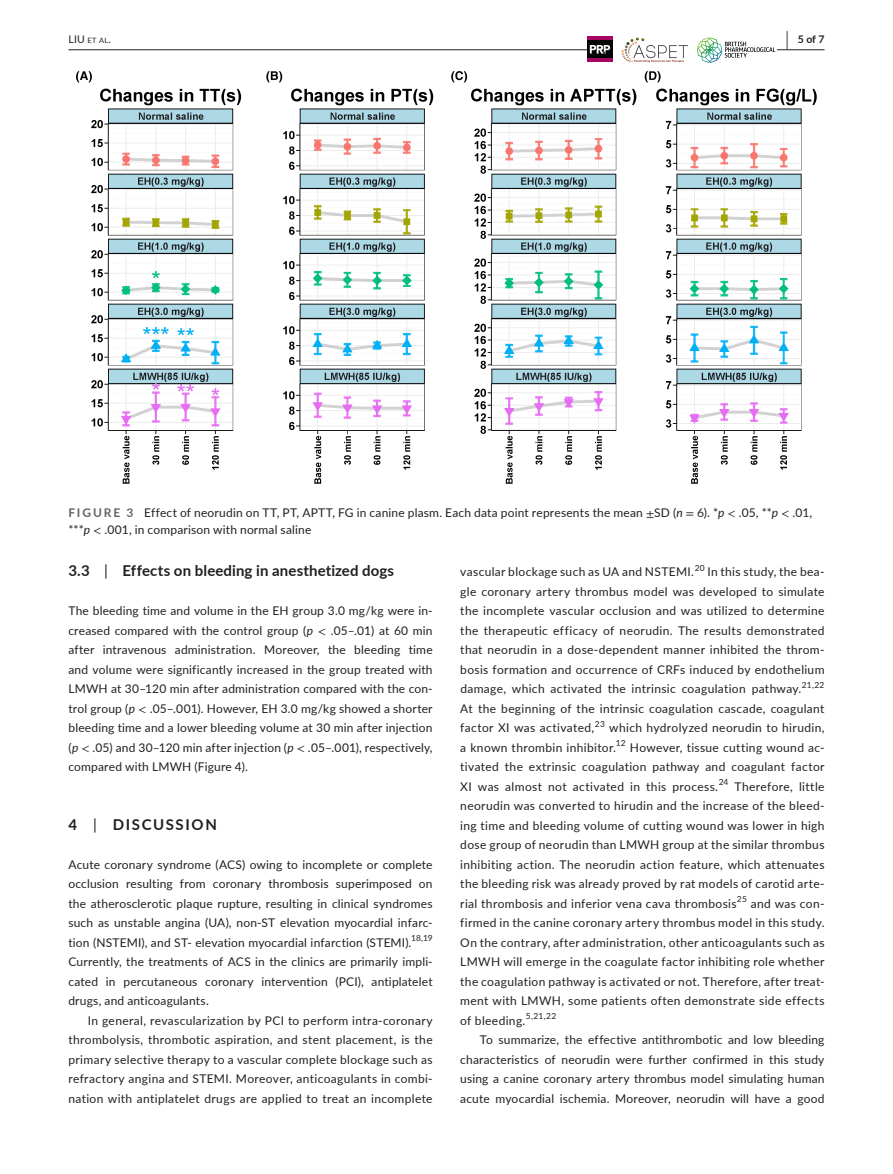
<style>
.page{position:relative;width:893px;height:1174px;background:#fff}
.page>*{position:absolute;margin:0;border:0;box-sizing:border-box;transform-origin:0 0}
.t1{font:700 15px "Lato";letter-spacing:.01em;color:#231f20}
.t2{font:700 15px "Lato";letter-spacing:.11em;color:#231f20}
.t3{font:12px/19.5px "Lato";letter-spacing:.025em;color:#231f20;text-align:justify}
.t4{font:10.5px "Lato";color:#231f20}
.t5{font:700 10.5px "Lato";color:#231f20}
.t6{font:8.4px "Lato";letter-spacing:.025em;color:#231f20}
.s1{font-size:7.35px}
.s2{font-size:19.5px}
.s3{font-weight:700;color:#636366}
.s4{font-family:"STIX"}
.s5{font-style:italic}
.s6{font-weight:400}
</style>
<div class="page">
<hr style="left:68px;top:49px;width:756px;height:1px;background:#231f20">
<div style="left:587px;top:36px;width:189px;height:27px;background:#fff"></div>
<div style="left:587px;top:37px;width:26px;height:25px;background:#070606"></div>
<hr style="left:587px;top:37px;width:26px;height:3px;background:#a60660">
<hr style="left:587px;top:59px;width:26px;height:3px;background:#a60660">
<svg style="left:590px;top:45px;width:20px;height:9px"></svg>
<svg style="left:621px;top:37px;width:67px;height:25px"></svg>
<svg style="left:697px;top:37px;width:78px;height:26px"></svg>
<img style="left:76px;top:71px;width:741px;height:413px">
<p class="t4" style="left:68px;top:31px;width:44px">LIU <span class="s1">et al</span>.</p>
<p class="t5" style="left:786px;top:31px;width:40px"><span class="s2">|</span> 5 of 7</p>
<p class="t3" style="left:68px;top:504px;width:745px;line-height:16.5px"><span class="s3">FIGURE 3</span> Effect of neorudin on TT, PT, APTT, FG in canine plasm. Each data point represents the mean <span class="s4">±</span>SD (<span class="s5">n</span> <span class="s4">=</span> 6). *<span class="s5">p</span> <span class="s4">&lt;</span> .05, **<span class="s5">p</span> <span class="s4">&lt;</span> .01, ***<span class="s5">p</span> <span class="s4">&lt;</span> .001, in comparison with normal saline</p>
<p class="t1" style="left:68px;top:560px;width:327px">3.3 <span class="s6">|</span> Effects on bleeding in anesthetized dogs</p>
<p class="t3" style="left:68px;top:600px;width:366px">The bleeding time and volume in the EH group 3.0 mg/kg were in&shy;creased compared with the control group (<span class="s5">p</span> <span class="s4">&lt;</span> .05–.01) at 60 min after intravenous administration. Moreover, the bleeding time and volume were significantly increased in the group treated with LMWH at 30–120 min after administration compared with the con&shy;trol group (<span class="s5">p</span> <span class="s4">&lt;</span> .05–.001). However, EH 3.0 mg/kg showed a shorter bleeding time and a lower bleeding volume at 30 min after injection (<span class="s5">p</span> <span class="s4">&lt;</span> .05) and 30–120 min after injection (<span class="s5">p</span> <span class="s4">&lt;</span> .05–.001), respectively, compared with LMWH (Figure 4).</p>
<p class="t2" style="left:68px;top:813px;width:150px">4 <span class="s6">|</span> DISCUSSION</p>
<p class="t3" style="left:68px;top:854px;width:366px">Acute coronary syndrome (ACS) owing to incomplete or complete occlusion resulting from coronary thrombosis superimposed on the atherosclerotic plaque rupture, resulting in clinical syndromes such as unstable angina (UA), non-ST elevation myocardial infarc&shy;tion (NSTEMI), and ST- elevation myocardial infarction (STEMI).</p>
<p class="t6" style="left:411px;top:932px;width:23px">18,19</p>
<p class="t3" style="left:68px;top:951px;width:366px">Currently, the treatments of ACS in the clinics are primarily impli&shy;cated in percutaneous coronary intervention (PCI), antiplatelet drugs, and anticoagulants.</p>
<p class="t3" style="left:68px;top:1010px;width:366px;text-indent:20px">In general, revascularization by PCI to perform intra-coronary thrombolysis, thrombotic aspiration, and stent placement, is the primary selective therapy to a vascular complete blockage such as refractory angina and STEMI. Moreover, anticoagulants in combi&shy;nation with antiplatelet drugs are applied to treat an incomplete</p>
<p class="t3" style="left:460px;top:561px;width:235px">vascular blockage such as UA and NSTEMI.</p>
<p class="t6" style="left:695px;top:562px;width:12px">20</p>
<p class="t3" style="left:460px;top:561px;width:366px;text-indent:247px">In this study, the bea&shy;gle coronary artery thrombus model was developed to simulate the incomplete vascular occlusion and was utilized to determine the therapeutic efficacy of neorudin. The results demonstrated that neorudin in a dose-dependent manner inhibited the throm&shy;bosis formation and occurrence of CRFs induced by endothelium damage, which activated the intrinsic coagulation pathway.</p>
<p class="t6" style="left:802px;top:679px;width:24px">21,22</p>
<p class="t3" style="left:460px;top:698px;width:366px">At the beginning of the intrinsic coagulation cascade, coagulant factor XI was activated,</p>
<p class="t6" style="left:595px;top:718px;width:11px">23</p>
<p class="t3" style="left:460px;top:717px;width:366px;text-indent:149px">which hydrolyzed neorudin to hirudin, a known thrombin inhibitor.</p>
<p class="t6" style="left:616px;top:737px;width:12px">12</p>
<p class="t3" style="left:460px;top:737px;width:366px;text-indent:170px">However, tissue cutting wound ac&shy;tivated the extrinsic coagulation pathway and coagulant factor XI was almost not activated in this process.</p>
<p class="t6" style="left:719px;top:776px;width:11px">24</p>
<p class="t3" style="left:460px;top:776px;width:366px;text-indent:274px">Therefore, little neorudin was converted to hirudin and the increase of the bleed&shy;ing time and bleeding volume of cutting wound was lower in high dose group of neorudin than LMWH group at the similar thrombus inhibiting action. The neorudin action feature, which attenuates the bleeding risk was already proved by rat models of carotid arte&shy;rial thrombosis and inferior vena cava thrombosis</p>
<p class="t6" style="left:737px;top:893px;width:12px">25</p>
<p class="t3" style="left:460px;top:893px;width:366px;text-indent:290px">and was con&shy;firmed in the canine coronary artery thrombus model in this study.<br>On the contrary, after administration, other anticoagulants such as LMWH will emerge in the coagulate factor inhibiting role whether the coagulation pathway is activated or not. Therefore, after treat&shy;ment with LMWH, some patients often demonstrate side effects of bleeding.</p>
<p class="t6" style="left:526px;top:1010px;width:32px">5,21,22</p>
<p class="t3" style="left:460px;top:1029px;width:366px;text-indent:20px">To summarize, the effective antithrombotic and low bleeding characteristics of neorudin were further confirmed in this study using a canine coronary artery thrombus model simulating human acute myocardial ischemia. Moreover, neorudin will have a good</p>
</div>
